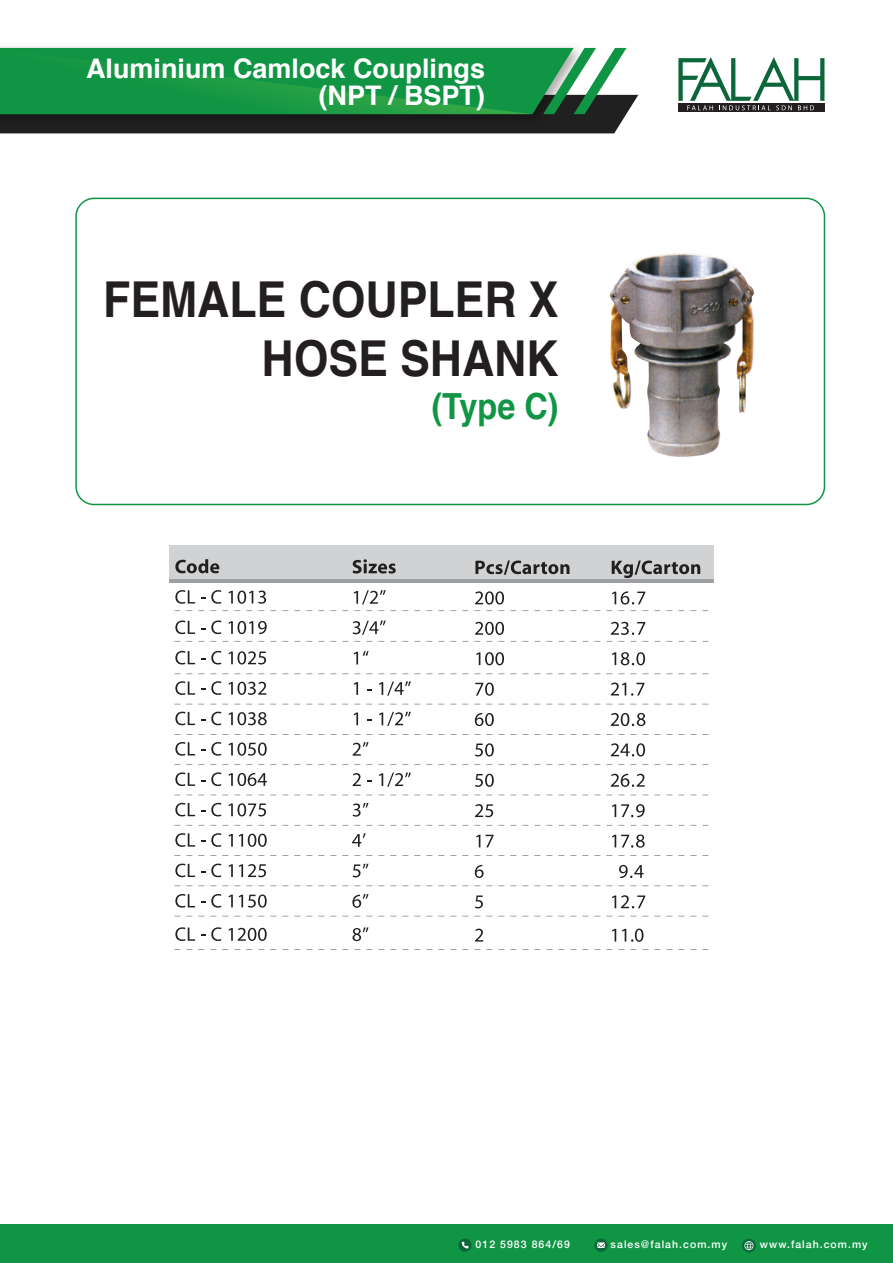
<style>
.page{position:relative;width:893px;height:1263px;background:#fff}
.page>*{position:absolute;margin:0;border:0;box-sizing:border-box;transform-origin:0 0}
.t1{font:700 49.5px/59.4px "Helvetica";color:#231f20;text-align:right;scale:.9 1}
.t2{font:700 36px "Helvetica";color:#0f9544;scale:.9 1}
.t3{font:700 27px/27px "Helvetica";color:#fff;text-align:right}
.t4{font:500 10.5px "Helvetica Neue";letter-spacing:.1em;color:#fff}
</style>
<div class="page">
<div style="left:170px;top:546px;width:544px;height:34px;background:#d1d2d4"></div>
<svg style="left:0;top:48px;width:638px;height:85px;background:#2a3b31"></svg>
<img style="left:0;top:50px;width:532px;height:64px">
<svg style="left:543px;top:48px;width:83px;height:66px"></svg>
<div style="left:0;top:1225px;width:893px;height:38px;background:#0f9544"></div>
<svg style="left:678px;top:103px;width:147px;height:9px"></svg>
<svg style="left:678px;top:57px;width:146px;height:53px"></svg>
<svg style="left:742px;top:1239px;width:14px;height:13px"></svg>
<svg style="left:458px;top:1238px;width:14px;height:14px"></svg>
<svg style="left:594px;top:1238px;width:14px;height:14px"></svg>
<svg style="left:75px;top:198px;width:750px;height:307px"></svg>
<img style="left:608px;top:253px;width:148px;height:205px">
<svg style="left:175px;top:559px;width:44px;height:14px"></svg>
<svg style="left:175px;top:590px;width:20px;height:14px"></svg>
<svg style="left:211px;top:590px;width:10px;height:14px"></svg>
<svg style="left:229px;top:590px;width:37px;height:14px"></svg>
<svg style="left:175px;top:620px;width:20px;height:14px"></svg>
<svg style="left:211px;top:620px;width:10px;height:14px"></svg>
<svg style="left:229px;top:621px;width:38px;height:13px"></svg>
<svg style="left:175px;top:651px;width:20px;height:13px"></svg>
<svg style="left:211px;top:651px;width:10px;height:13px"></svg>
<svg style="left:229px;top:651px;width:37px;height:13px"></svg>
<svg style="left:175px;top:681px;width:20px;height:14px"></svg>
<svg style="left:211px;top:681px;width:10px;height:14px"></svg>
<svg style="left:229px;top:682px;width:37px;height:13px"></svg>
<svg style="left:175px;top:712px;width:20px;height:13px"></svg>
<svg style="left:211px;top:712px;width:10px;height:13px"></svg>
<svg style="left:229px;top:712px;width:38px;height:13px"></svg>
<svg style="left:175px;top:742px;width:20px;height:14px"></svg>
<svg style="left:211px;top:742px;width:10px;height:14px"></svg>
<svg style="left:229px;top:742px;width:38px;height:14px"></svg>
<svg style="left:175px;top:772px;width:20px;height:14px"></svg>
<svg style="left:211px;top:772px;width:10px;height:14px"></svg>
<svg style="left:229px;top:773px;width:38px;height:13px"></svg>
<svg style="left:175px;top:803px;width:20px;height:13px"></svg>
<svg style="left:211px;top:803px;width:10px;height:13px"></svg>
<svg style="left:229px;top:803px;width:37px;height:13px"></svg>
<svg style="left:175px;top:833px;width:20px;height:14px"></svg>
<svg style="left:211px;top:833px;width:10px;height:14px"></svg>
<svg style="left:229px;top:834px;width:4px;height:13px"></svg>
<svg style="left:239px;top:834px;width:28px;height:13px"></svg>
<svg style="left:175px;top:863px;width:20px;height:14px"></svg>
<svg style="left:211px;top:863px;width:10px;height:14px"></svg>
<svg style="left:229px;top:864px;width:4px;height:13px"></svg>
<svg style="left:239px;top:864px;width:27px;height:13px"></svg>
<svg style="left:175px;top:894px;width:20px;height:14px"></svg>
<svg style="left:211px;top:894px;width:10px;height:14px"></svg>
<svg style="left:229px;top:895px;width:4px;height:12px"></svg>
<svg style="left:239px;top:894px;width:28px;height:14px"></svg>
<hr style="left:170px;top:579px;width:544px;height:3px;background:#9d9fa2">
<svg style="left:353px;top:559px;width:43px;height:14px"></svg>
<svg style="left:354px;top:590px;width:32px;height:14px"></svg>
<svg style="left:353px;top:620px;width:33px;height:15px"></svg>
<svg style="left:354px;top:651px;width:15px;height:13px"></svg>
<svg style="left:354px;top:682px;width:4px;height:13px"></svg>
<svg style="left:379px;top:681px;width:32px;height:15px"></svg>
<svg style="left:354px;top:712px;width:4px;height:13px"></svg>
<svg style="left:379px;top:712px;width:32px;height:14px"></svg>
<svg style="left:353px;top:742px;width:15px;height:14px"></svg>
<svg style="left:353px;top:773px;width:8px;height:13px"></svg>
<svg style="left:379px;top:772px;width:32px;height:15px"></svg>
<svg style="left:353px;top:803px;width:15px;height:14px"></svg>
<svg style="left:352px;top:833px;width:14px;height:14px"></svg>
<svg style="left:353px;top:864px;width:15px;height:13px"></svg>
<svg style="left:352px;top:894px;width:16px;height:14px"></svg>
<svg style="left:475px;top:560px;width:56px;height:15px"></svg>
<svg style="left:533px;top:562px;width:36px;height:12px"></svg>
<svg style="left:475px;top:591px;width:29px;height:13px"></svg>
<svg style="left:475px;top:622px;width:29px;height:13px"></svg>
<svg style="left:476px;top:652px;width:28px;height:13px"></svg>
<svg style="left:475px;top:682px;width:19px;height:14px"></svg>
<svg style="left:475px;top:713px;width:19px;height:13px"></svg>
<svg style="left:475px;top:743px;width:19px;height:13px"></svg>
<svg style="left:475px;top:774px;width:19px;height:13px"></svg>
<svg style="left:475px;top:804px;width:18px;height:13px"></svg>
<svg style="left:476px;top:835px;width:18px;height:12px"></svg>
<svg style="left:475px;top:865px;width:9px;height:13px"></svg>
<svg style="left:475px;top:895px;width:8px;height:13px"></svg>
<svg style="left:612px;top:560px;width:58px;height:18px"></svg>
<svg style="left:672px;top:562px;width:28px;height:12px"></svg>
<svg style="left:612px;top:591px;width:33px;height:13px"></svg>
<svg style="left:611px;top:622px;width:34px;height:13px"></svg>
<svg style="left:612px;top:652px;width:33px;height:13px"></svg>
<svg style="left:611px;top:682px;width:33px;height:14px"></svg>
<svg style="left:611px;top:713px;width:34px;height:13px"></svg>
<svg style="left:611px;top:743px;width:34px;height:13px"></svg>
<svg style="left:611px;top:774px;width:34px;height:13px"></svg>
<svg style="left:612px;top:804px;width:33px;height:13px"></svg>
<svg style="left:612px;top:834px;width:33px;height:14px"></svg>
<svg style="left:619px;top:865px;width:25px;height:13px"></svg>
<svg style="left:612px;top:895px;width:33px;height:13px"></svg>
<svg style="left:175px;top:927px;width:20px;height:14px"></svg>
<svg style="left:211px;top:927px;width:10px;height:14px"></svg>
<svg style="left:229px;top:928px;width:38px;height:13px"></svg>
<svg style="left:352px;top:927px;width:16px;height:14px"></svg>
<svg style="left:475px;top:929px;width:8px;height:12px"></svg>
<svg style="left:612px;top:929px;width:4px;height:12px"></svg>
<svg style="left:622px;top:929px;width:21px;height:13px"></svg>
<h3 class="t3" style="left:86px;top:55px;width:401px">Aluminium Camlock Couplings (NPT / BSPT)</h3>
<h1 class="t1" style="left:103px;top:270px;width:508px">FEMALE COUPLER X<br>HOSE SHANK</h1>
<h2 class="t2" style="left:431px;top:378px;width:143px">(Type C)</h2>
<p class="t4" style="left:476px;top:1236px;width:96px">012 5983 864/69</p>
<p class="t4" style="left:611px;top:1236px;width:118px">sales@falah.com.my</p>
<p class="t4" style="left:760px;top:1236px;width:109px">www.falah.com.my</p>
</div>
